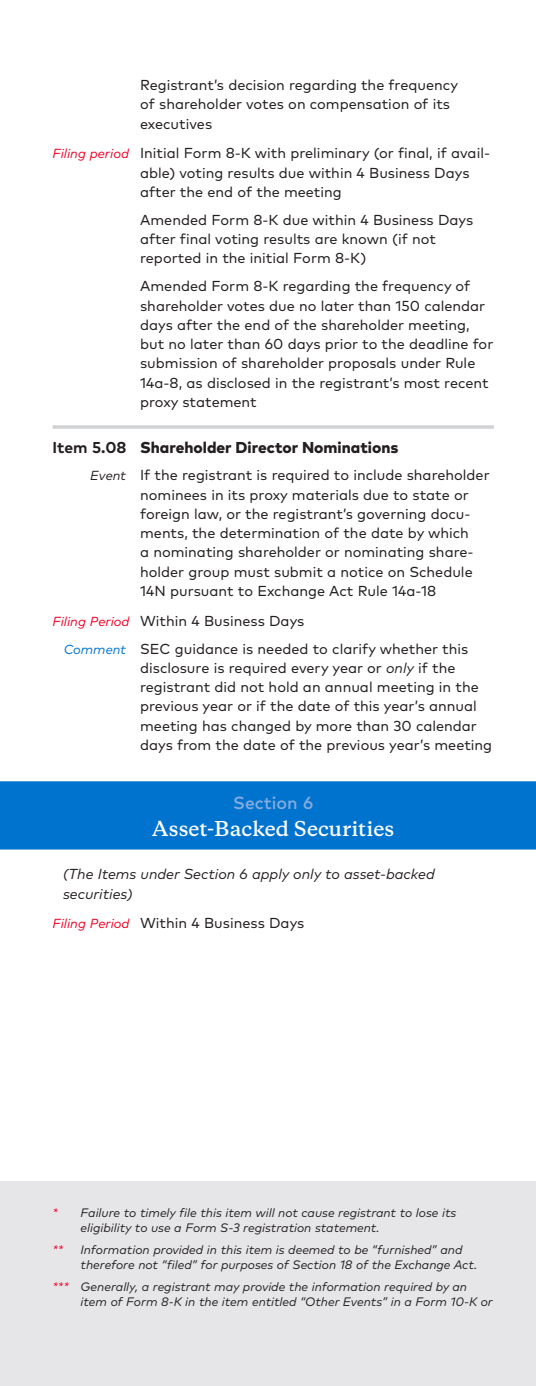
<style>
.page{position:relative;width:536px;height:1386px;background:#fff}
.page>*{position:absolute;margin:0;border:0;box-sizing:border-box;transform-origin:0 0}
.t1{font:600 19.25px "Copernicus";color:#fff}
.t2{font:500 17.5px "Mark OT";color:#84adde}
.t3{font:800 15.75px "Mark OT";color:#231f20}
.t4{font:14.35px/19.2px "Mark OT";color:#231f20}
.t5{font:italic 14.35px/19.2px "Mark OT";color:#231f20}
.t6{font:italic 12.25px/14.9px "Mark OT";color:#231f20}
.t7{font:italic 12.25px "Mark OT";color:#ef0027}
.s1{font-style:italic;font-size:13.12px;color:#ef0027}
.s2{font-weight:700}
.s3{font-style:italic;font-size:13.12px}
.s4{font-style:italic;font-size:13.12px;color:#0073ce}
.s5{font-style:italic}
.s6{color:#ef0027}
</style>
<div class="page">
<hr style="left:52px;top:425px;width:442px;height:4px;background:#dbdbdd">
<div style="left:0;top:781px;width:536px;height:69px;background:#0073ce"></div>
<div style="left:0;top:1182px;width:536px;height:204px;background:#e6e6e8"></div>
<p class="t4" style="left:140px;top:75px;width:319px">Registrant’s decision regarding the frequency of shareholder votes on compensation of its executives</p>
<p class="t4" style="left:140px;top:143px;width:351px;text-indent:-88px"><span class="s1">Filing period</span> Initial Form 8-K with preliminary (or final, if avail&shy;able) voting results due within 4 Business Days after the end of the meeting</p>
<p class="t4" style="left:140px;top:210px;width:334px">Amended Form 8-K due within 4 Business Days after final voting results are known (if not reported in the initial Form 8-K)</p>
<p class="t4" style="left:140px;top:276px;width:354px">Amended Form 8-K regarding the frequency of shareholder votes due no later than 150 calendar days after the end of the shareholder meeting, but no later than 60 days prior to the deadline for submission of shareholder proposals under Rule 14a-8, as disclosed in the registrant’s most recent proxy statement</p>
<p class="t3" style="left:52px;top:437px;width:347px"><span class="s2">Item 5.08</span> Shareholder Director Nominations</p>
<p class="t4" style="left:140px;top:465px;width:351px;text-indent:-50px"><span class="s3">Event</span> If the registrant is required to include shareholder nominees in its proxy materials due to state or foreign law, or the registrant’s governing docu&shy;ments, the determination of the date by which<br>a nominating shareholder or nominating share&shy;holder group must submit a notice on Schedule 14N pursuant to Exchange Act Rule 14a-18</p>
<p class="t4" style="left:64px;top:606px;width:406px;line-height:28px;text-indent:-11px"><span class="s1">Filing Period</span> Within 4 Business Days<br><span class="s4">Comment</span> SEC guidance is needed to clarify whether this</p>
<p class="t4" style="left:140px;top:658px;width:353px">disclosure is required every year or <span class="s5">only</span> if the registrant did not hold an annual meeting in the previous year or if the date of this year’s annual meeting has changed by more than 30 calendar days from the date of the previous year’s meeting</p>
<p class="t2" style="left:233px;top:792px;width:82px">Section 6</p>
<h1 class="t1" style="left:152px;top:815px;width:243px">Asset-Backed Securities</h1>
<p class="t5" style="left:63px;top:864px;width:373px">(The Items under Section 6 apply only to asset-backed securities)</p>
<p class="t4" style="left:52px;top:913px;width:253px"><span class="s1">Filing Period</span> Within 4 Business Days</p>
<p class="t6" style="left:81px;top:1206px;width:377px;text-indent:-28px"><span class="s6">*</span> Failure to timely file this item will not cause registrant to lose its eligibility to use a Form S-3 registration statement.</p>
<p class="t7" style="left:52px;top:1242px;width:12px">**</p>
<p class="t6" style="left:81px;top:1242px;width:398px">Information provided in this item is deemed to be “furnished” and therefore not “filed” for purposes of Section 18 of the Exchange Act.</p>
<p class="t6" style="left:81px;top:1279px;width:413px;text-indent:-28px"><span class="s6">***</span> Generally, a registrant may provide the information required by an item of Form 8-K in the item entitled “Other Events” in a Form 10-K or</p>
</div>
